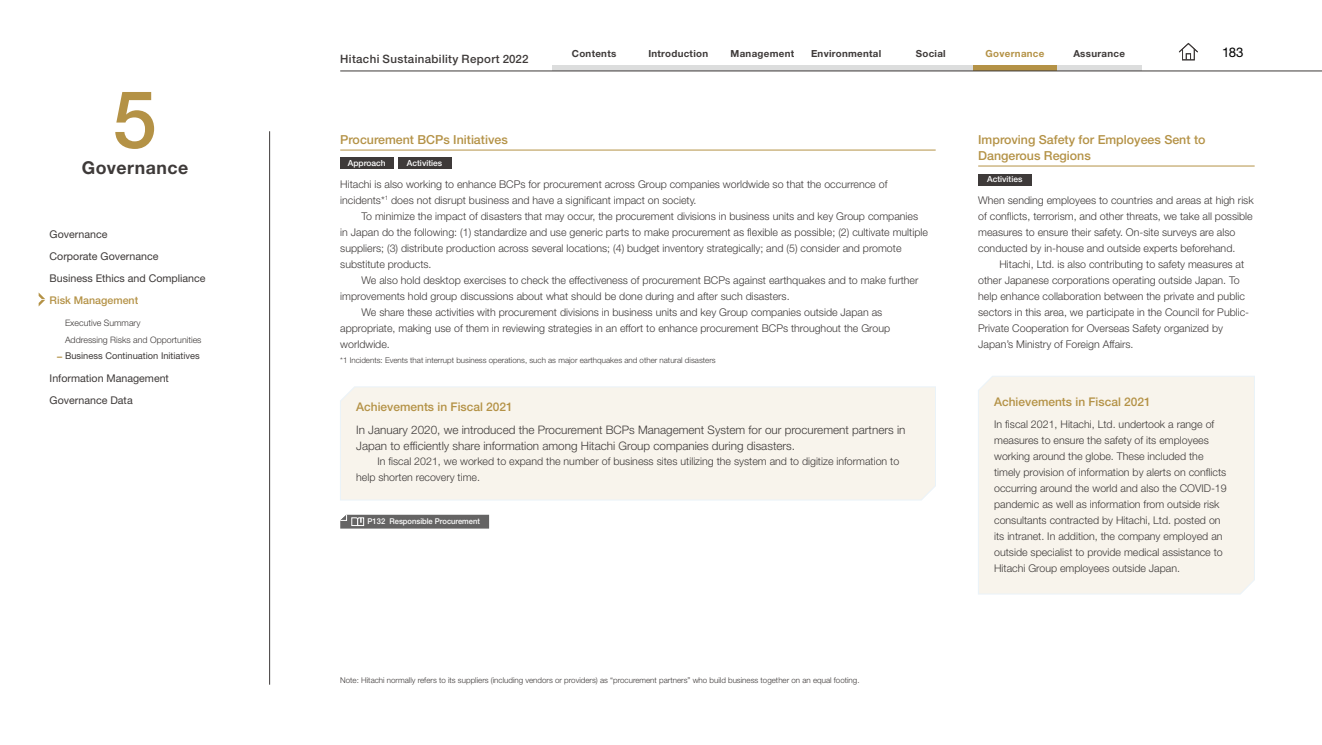
<style>
.page{position:relative;width:1322px;height:745px;background:#fff}
.page>*{position:absolute;margin:0;border:0;box-sizing:border-box;transform-origin:0 0}
.t1{font:500 79.75px "Helvetica Neue LT Std";color:#b49246}
.t2{font:700 17.75px "Helvetica Neue LT Std";letter-spacing:.025em;color:#3e3a39}
.t3{font:13.25px "Helvetica Neue LT Std";color:#000}
.t4{font:500 12.38px/16px "Helvetica Neue LT Std";color:#b49246}
.t5{font:500 12px "Helvetica Neue LT Std";color:#b49246}
.t6{font:300 11.75px/16px "Helvetica Neue LT Std";color:#3e3a39}
.t7{font:500 11.5px "Helvetica Neue LT Std";letter-spacing:.03em;color:#3e3a39}
.t8{font:300 10.62px/16px "Helvetica Neue LT Std";color:#3e3a39}
.t9{font:10.62px/22.1px "Helvetica Neue LT Std";color:#3e3a39}
.t10{font:500 10.62px "Helvetica Neue LT Std";color:#b49246}
.t11{font:700 9.75px "Helvetica Neue LT Std";letter-spacing:.03em;color:#3e3a39}
.t12{font:700 9.75px "Helvetica Neue LT Std";letter-spacing:.03em;color:#b49246}
.t13{font:9.25px "Helvetica Neue LT Std";color:#3e3a39}
.t14{font:300 8.88px/16.9px "Helvetica Neue LT Std";color:#3e3a39}
.t15{font:500 8.38px "Helvetica Neue LT Std";color:#fff}
.t16{font:300 8px "Helvetica Neue LT Std";color:#3e3a39}
.t17{font:500 8px "Helvetica Neue LT Std";color:#fff;scale:.95 1}
.s1{font-weight:500;font-size:10.25px;color:#b49246}
</style>
<div class="page">
<div style="left:973px;top:65px;width:84px;height:5px;background:#b49246"></div>
<div style="left:1057px;top:65px;width:84px;height:5px;background:#dcdddd"></div>
<div style="left:636px;top:65px;width:84px;height:5px;background:#dcdddd"></div>
<div style="left:720px;top:65px;width:84px;height:5px;background:#dcdddd"></div>
<div style="left:888px;top:65px;width:85px;height:5px;background:#dcdddd"></div>
<div style="left:804px;top:65px;width:84px;height:5px;background:#dcdddd"></div>
<div style="left:552px;top:65px;width:84px;height:5px;background:#dcdddd"></div>
<svg style="left:1179px;top:43px;width:19px;height:17px"></svg>
<hr style="left:269px;top:131px;width:1px;height:553px;background:#3e3a39">
<svg style="left:39px;top:293px;width:6px;height:13px"></svg>
<hr style="left:340px;top:70px;width:982px;height:1px;background:#3e3a39">
<hr style="left:340px;top:150px;width:595px;height:1px;background:#b49246">
<div style="left:340px;top:157px;width:53px;height:12px;background:#3e3a39"></div>
<div style="left:398px;top:157px;width:53px;height:12px;background:#3e3a39"></div>
<div style="left:340px;top:386px;width:596px;height:114px;background:#f8f4ec"></div>
<div style="left:978px;top:376px;width:277px;height:218px;background:#f8f4ec"></div>
<svg style="left:340px;top:514px;width:149px;height:14px;background:#737272"></svg>
<hr style="left:978px;top:165px;width:276px;height:1px;background:#b49246">
<div style="left:978px;top:174px;width:53px;height:11px;background:#3e3a39"></div>
<h1 class="t1" style="left:112px;top:72px;width:46px">5</h1>
<h2 class="t2" style="left:82px;top:156px;width:108px">Governance</h2>
<p class="t9" style="left:50px;top:222px;width:157px">Governance<br>Corporate Governance<br>Business Ethics and Compliance</p>
<p class="t10" style="left:50px;top:294px;width:90px">Risk Management</p>
<p class="t14" style="left:65px;top:314px;width:138px">Executive Summary<br>Addressing Risks and Opportunities</p>
<p class="t13" style="left:57px;top:350px;width:144px"><span class="s1">–</span> Business Continuation Initiatives</p>
<p class="t9" style="left:50px;top:367px;width:121px">Information Management<br>Governance Data</p>
<p class="t7" style="left:340px;top:52px;width:190px">Hitachi Sustainability Report 2022</p>
<p class="t11" style="left:572px;top:48px;width:46px">Contents</p>
<p class="t11" style="left:648px;top:48px;width:61px">Introduction</p>
<p class="t11" style="left:730px;top:48px;width:65px">Management</p>
<p class="t11" style="left:811px;top:48px;width:72px">Environmental</p>
<p class="t11" style="left:916px;top:48px;width:31px">Social</p>
<p class="t12" style="left:985px;top:48px;width:60px">Governance</p>
<p class="t11" style="left:1073px;top:48px;width:53px">Assurance</p>
<p class="t3" style="left:1222px;top:44px;width:23px">183</p>
<p class="t4" style="left:340px;top:132px;width:169px">Procurement BCPs Initiatives</p>
<p class="t15" style="left:348px;top:158px;width:39px">Approach</p>
<p class="t15" style="left:407px;top:158px;width:37px">Activities</p>
<p class="t8" style="left:340px;top:176px;width:549px">Hitachi is also working to enhance BCPs for procurement across Group companies worldwide so that the occurrence of incidents*<sup>1</sup> does not disrupt business and have a significant impact on society.</p>
<p class="t8" style="left:340px;top:208px;width:589px;text-indent:21px">To minimize the impact of disasters that may occur, the procurement divisions in business units and key Group companies in Japan do the following: (1) standardize and use generic parts to make procurement as flexible as possible; (2) cultivate multiple suppliers; (3) distribute production across several locations; (4) budget inventory strategically; and (5) consider and promote substitute products.</p>
<p class="t8" style="left:361px;top:271px;width:558px">We also hold desktop exercises to check the effectiveness of procurement BCPs against earthquakes and to make further</p>
<p class="t8" style="left:340px;top:287px;width:451px">improvements hold group discussions about what should be done during and after such disasters.</p>
<p class="t8" style="left:361px;top:303px;width:522px">We share these activities with procurement divisions in business units and key Group companies outside Japan as</p>
<p class="t8" style="left:340px;top:319px;width:551px">appropriate, making use of them in reviewing strategies in an effort to enhance procurement BCPs throughout the Group</p>
<p class="t8" style="left:340px;top:335px;width:51px">worldwide.</p>
<p class="t16" style="left:340px;top:355px;width:377px">*1 Incidents: Events that interrupt business operations, such as major earthquakes and other natural disasters</p>
<p class="t5" style="left:356px;top:399px;width:158px">Achievements in Fiscal 2021</p>
<p class="t6" style="left:356px;top:421px;width:551px">In January 2020, we introduced the Procurement BCPs Management System for our procurement partners in<br>Japan to efficiently share information among Hitachi Group companies during disasters.</p>
<p class="t8" style="left:356px;top:452px;width:544px;text-indent:21px">In fiscal 2021, we worked to expand the number of business sites utilizing the system and to digitize information to help shorten recovery time.</p>
<p class="t17" style="left:367px;top:516px;width:120px">P132 Responsible Procurement</p>
<p class="t16" style="left:340px;top:675px;width:521px">Note: Hitachi normally refers to its suppliers (including vendors or providers) as “procurement partners” who build business together on an equal footing.</p>
<p class="t4" style="left:978px;top:132px;width:229px">Improving Safety for Employees Sent to<br>Dangerous Regions</p>
<p class="t8" style="left:978px;top:192px;width:277px">When sending employees to countries and areas at high risk of conflicts, terrorism, and other threats, we take all possible measures to ensure their safety. On-site surveys are also conducted by in-house and outside experts beforehand.</p>
<p class="t8" style="left:978px;top:255px;width:272px;text-indent:21px">Hitachi, Ltd. is also contributing to safety measures at other Japanese corporations operating outside Japan. To help enhance collaboration between the private and public sectors in this area, we participate in the Council for Public-Private Cooperation for Overseas Safety organized by Japan’s Ministry of Foreign Affairs.</p>
<p class="t15" style="left:987px;top:174px;width:37px">Activities</p>
<p class="t5" style="left:994px;top:394px;width:158px">Achievements in Fiscal 2021</p>
<p class="t8" style="left:994px;top:416px;width:234px">In fiscal 2021, Hitachi, Ltd. undertook a range of measures to ensure the safety of its employees working around the globe. These included the timely provision of information by alerts on conflicts occurring around the world and also the COVID-19 pandemic as well as information from outside risk consultants contracted by Hitachi, Ltd. posted on its intranet. In addition, the company employed an outside specialist to provide medical assistance to Hitachi Group employees outside Japan.</p>
</div>
